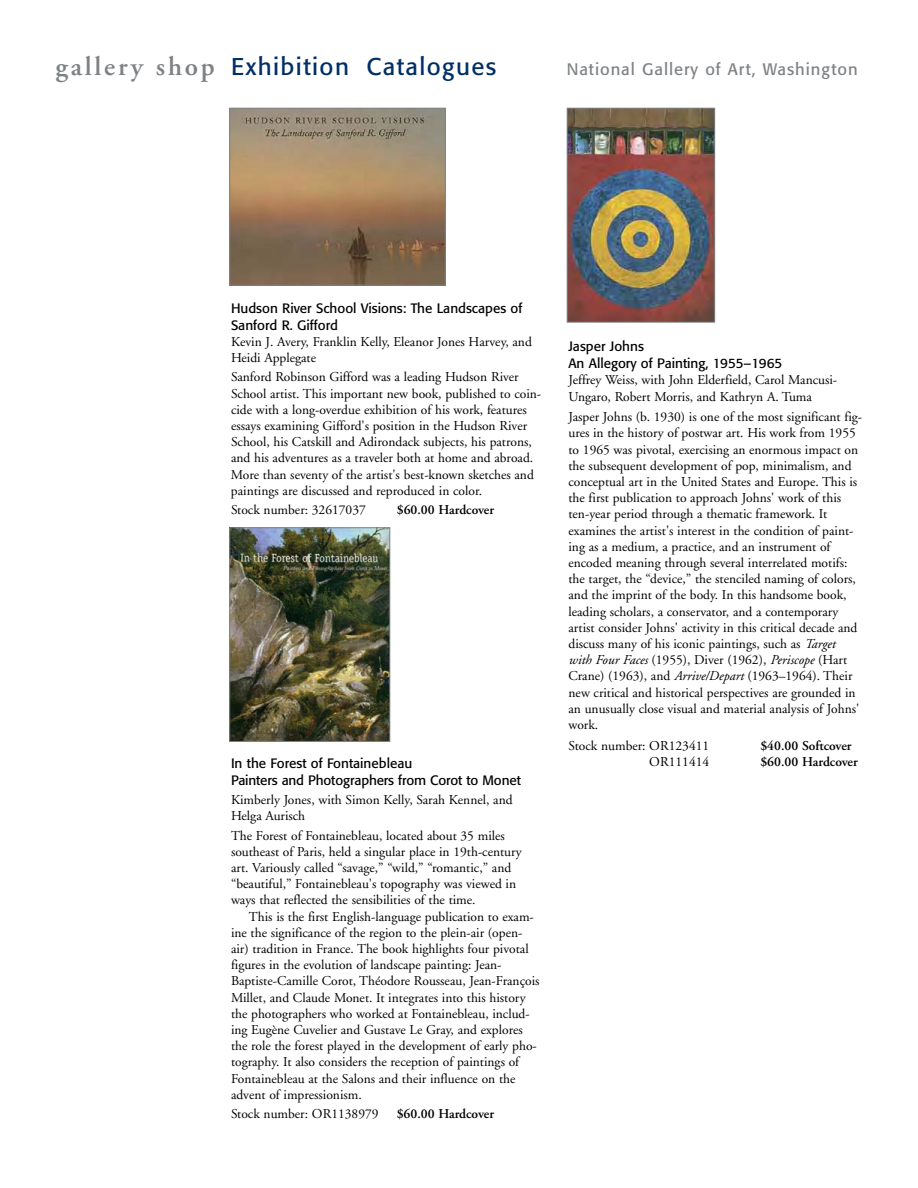
<style>
.page{position:relative;width:918px;height:1188px;background:#fff}
.page>*{position:absolute;margin:0;border:0;box-sizing:border-box;transform-origin:0 0}
.t1{font:24px "Formata";letter-spacing:.06em;color:#002f65}
.t2{font:16.5px "Formata";letter-spacing:.06em;color:#7f8285}
.t3{font:13.5px/16.2px "Adobe Garamond";color:#000}
.t4{font:13.5px/17px "Formata";color:#000}
.t5{font:600 13.5px "Adobe Garamond";color:#000}
.s1{font-family:"Adobe Garamond";font-weight:600;font-size:27px;color:#7f8285}
.s2{font-style:italic}
</style>
<div class="page">
<img style="left:232px;top:110px;width:212px;height:173px">
<div style="left:230px;top:108px;width:216px;height:177px;border:1px solid #7f8285"></div>
<img style="left:232px;top:530px;width:156px;height:210px">
<div style="left:230px;top:528px;width:160px;height:214px;border:1px solid #7f8285"></div>
<img style="left:569px;top:110px;width:144px;height:210px">
<div style="left:567px;top:108px;width:148px;height:214px;border:1px solid #7f8285"></div>
<h1 class="t1" style="left:56px;top:56px;width:442px"><span class="s1">gallery shop</span> Exhibition Catalogues</h1>
<p class="t2" style="left:567px;top:62px;width:292px">National Gallery of Art, Washington</p>
<p class="t4" style="left:231px;top:301px;width:293px">Hudson River School Visions: The Landscapes of<br>Sanford R. Gifford</p>
<p class="t3" style="left:231px;top:335px;width:302px">Kevin J. Avery, Franklin Kelly, Eleanor Jones Harvey, and<br>Heidi Applegate</p>
<p class="t3" style="left:231px;top:370px;width:312px">Sanford Robinson Gifford was a leading Hudson River School artist. This important new book, published to coin&shy;cide with a long-overdue exhibition of his work, features essays examining Gifford's position in the Hudson River School, his Catskill and Adirondack subjects, his patrons, and his adventures as a traveler both at home and abroad.<br>More than seventy of the artist's best-known sketches and paintings are discussed and reproduced in color.</p>
<p class="t3" style="left:231px;top:503px;width:136px">Stock number: 32617037</p>
<p class="t5" style="left:397px;top:504px;width:99px">$60.00 Hardcover</p>
<p class="t4" style="left:231px;top:756px;width:292px">In the Forest of Fontainebleau<br>Painters and Photographers from Corot to Monet</p>
<p class="t3" style="left:231px;top:793px;width:283px">Kimberly Jones, with Simon Kelly, Sarah Kennel, and<br>Helga Aurisch</p>
<p class="t3" style="left:231px;top:828px;width:292px">The Forest of Fontainebleau, located about 35 miles southeast of Paris, held a singular place in 19th-century art. Variously called “savage,” “wild,” “romantic,” and “beautiful,” Fontainebleau's topography was viewed in ways that reflected the sensibilities of the time.</p>
<p class="t3" style="left:231px;top:909px;width:310px;text-indent:18px">This is the first English-language publication to exam&shy;ine the significance of the region to the plein-air (open&shy;air) tradition in France. The book highlights four pivotal figures in the evolution of landscape painting: Jean-Baptiste-Camille Corot, Théodore Rousseau, Jean-François Millet, and Claude Monet. It integrates into this history the photographers who worked at Fontainebleau, includ&shy;ing Eugène Cuvelier and Gustave Le Gray, and explores the role the forest played in the development of early pho&shy;tography. It also considers the reception of paintings of Fontainebleau at the Salons and their influence on the advent of impressionism.</p>
<p class="t3" style="left:231px;top:1107px;width:149px">Stock number: OR1138979</p>
<p class="t5" style="left:397px;top:1108px;width:99px">$60.00 Hardcover</p>
<p class="t4" style="left:568px;top:339px;width:215px">Jasper Johns<br>An Allegory of Painting, 1955–1965</p>
<p class="t3" style="left:568px;top:373px;width:270px">Jeffrey Weiss, with John Elderfield, Carol Mancusi-<br>Ungaro, Robert Morris, and Kathryn A. Tuma</p>
<p class="t3" style="left:568px;top:410px;width:295px">Jasper Johns (b. 1930) is one of the most significant fig&shy;ures in the history of postwar art. His work from 1955 to 1965 was pivotal, exercising an enormous impact on the subsequent development of pop, minimalism, and conceptual art in the United States and Europe. This is the first publication to approach Johns' work of this ten-year period through a thematic framework. It examines the artist's interest in the condition of paint&shy;ing as a medium, a practice, and an instrument of encoded meaning through several interrelated motifs: the target, the “device,” the stenciled naming of colors, and the imprint of the body. In this handsome book, leading scholars, a conservator, and a contemporary artist consider Johns' activity in this critical decade and discuss many of his iconic paintings, such as <span class="s2">Target<br>with Four Faces</span> (1955), Diver (1962), <span class="s2">Periscope</span> (Hart Crane) (1963), and <span class="s2">Arrive/Depart</span> (1963–1964). Their new critical and historical perspectives are grounded in an unusually close visual and material analysis of Johns' work.</p>
<p class="t3" style="left:569px;top:739px;width:142px">Stock number: OR123411</p>
<p class="t5" style="left:760px;top:740px;width:93px">$40.00 Softcover</p>
<p class="t3" style="left:649px;top:755px;width:61px">OR111414</p>
<p class="t5" style="left:760px;top:756px;width:99px">$60.00 Hardcover</p>
</div>
